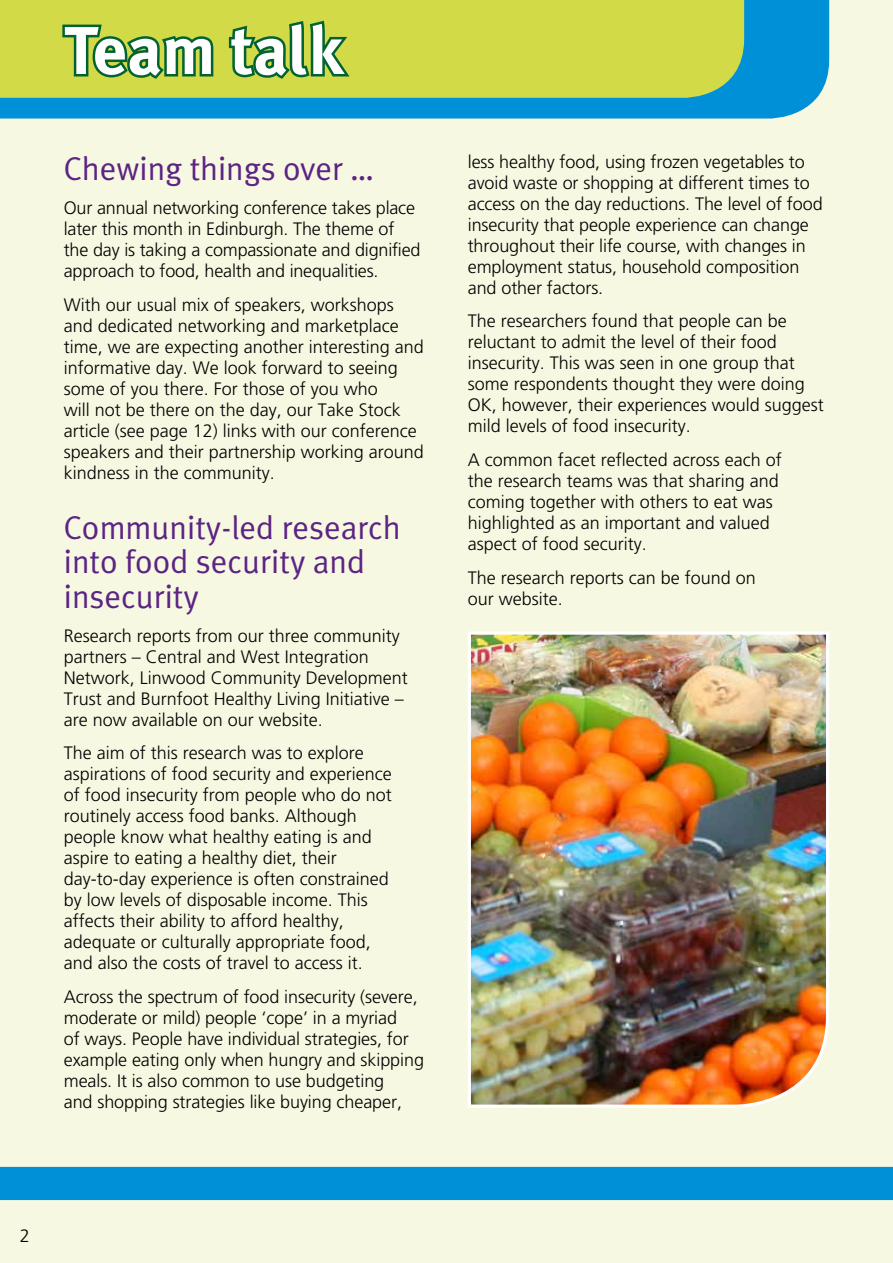
<style>
.page{position:relative;width:893px;height:1263px;background:#f7f8e1}
.page>*{position:absolute;margin:0;border:0;box-sizing:border-box;transform-origin:0 0}
.t1{font:700 67.5px "Meta Plus";color:#fff}
.B_head{font:33px/34.5px "Meta Plus Normal";color:#5c2483}
.Body_text{font:300 18px/21px "Frutiger LT Std";color:#000}
</style>
<div class="page">
<div style="left:0;top:1167px;width:893px;height:33px;background:#0090d7"></div>
<div style="left:0;top:0;width:829px;height:119px;background:#0090d7"></div>
<div style="left:0;top:0;width:744px;height:98px;background:#d3da47"></div>
<svg style="left:60px;top:0;width:156px;height:82px;background:#8fb43f"></svg>
<svg style="left:226px;top:0;width:128px;height:82px;background:#91b540"></svg>
<img style="left:468px;top:631px;width:361px;height:477px">
<p class="t1" style="left:64px;top:12px;width:281px">Team talk</p>
<h2 class="B_head" style="left:64px;top:151px;width:311px">Chewing things over …</h2>
<p class="Body_text" style="left:64px;top:198px;width:358px">Our annual networking conference takes place later this month in Edinburgh. The theme of the day is taking a compassionate and dignified approach to food, health and inequalities.</p>
<p class="Body_text" style="left:64px;top:294px;width:362px">With our usual mix of speakers, workshops and dedicated networking and marketplace time, we are expecting another interesting and informative day. We look forward to seeing some of you there. For those of you who<br>will not be there on the day, our Take Stock article (see page 12) links with our conference speakers and their partnership working around kindness in the community.</p>
<h2 class="B_head" style="left:64px;top:510px;width:338px">Community-led research into food security and insecurity</h2>
<p class="Body_text" style="left:64px;top:625px;width:346px">Research reports from our three community partners – Central and West Integration Network, Linwood Community Development Trust and Burnfoot Healthy Living Initiative – are now available on our website.</p>
<p class="Body_text" style="left:64px;top:743px;width:330px">The aim of this research was to explore aspirations of food security and experience of food insecurity from people who do not routinely access food banks. Although people know what healthy eating is and aspire to eating a healthy diet, their day-to-day experience is often constrained by low levels of disposable income. This affects their ability to afford healthy, adequate or culturally appropriate food, and also the costs of travel to access it.</p>
<p class="Body_text" style="left:64px;top:987px;width:362px">Across the spectrum of food insecurity (severe, moderate or mild) people ‘cope’ in a myriad<br>of ways. People have individual strategies, for example eating only when hungry and skipping meals. It is also common to use budgeting<br>and shopping strategies like buying cheaper,</p>
<p class="Body_text" style="left:468px;top:151px;width:356px">less healthy food, using frozen vegetables to avoid waste or shopping at different times to access on the day reductions. The level of food insecurity that people experience can change throughout their life course, with changes in employment status, household composition and other factors.</p>
<p class="Body_text" style="left:468px;top:311px;width:358px">The researchers found that people can be reluctant to admit the level of their food insecurity. This was seen in one group that some respondents thought they were doing OK, however, their experiences would suggest mild levels of food insecurity.</p>
<p class="Body_text" style="left:468px;top:450px;width:315px">A common facet reflected across each of the research teams was that sharing and coming together with others to eat was highlighted as an important and valued aspect of food security.</p>
<p class="Body_text" style="left:468px;top:567px;width:290px">The research reports can be found on our website.</p>
<p class="Body_text" style="left:20px;top:1225px;width:12px">2</p>
</div>
